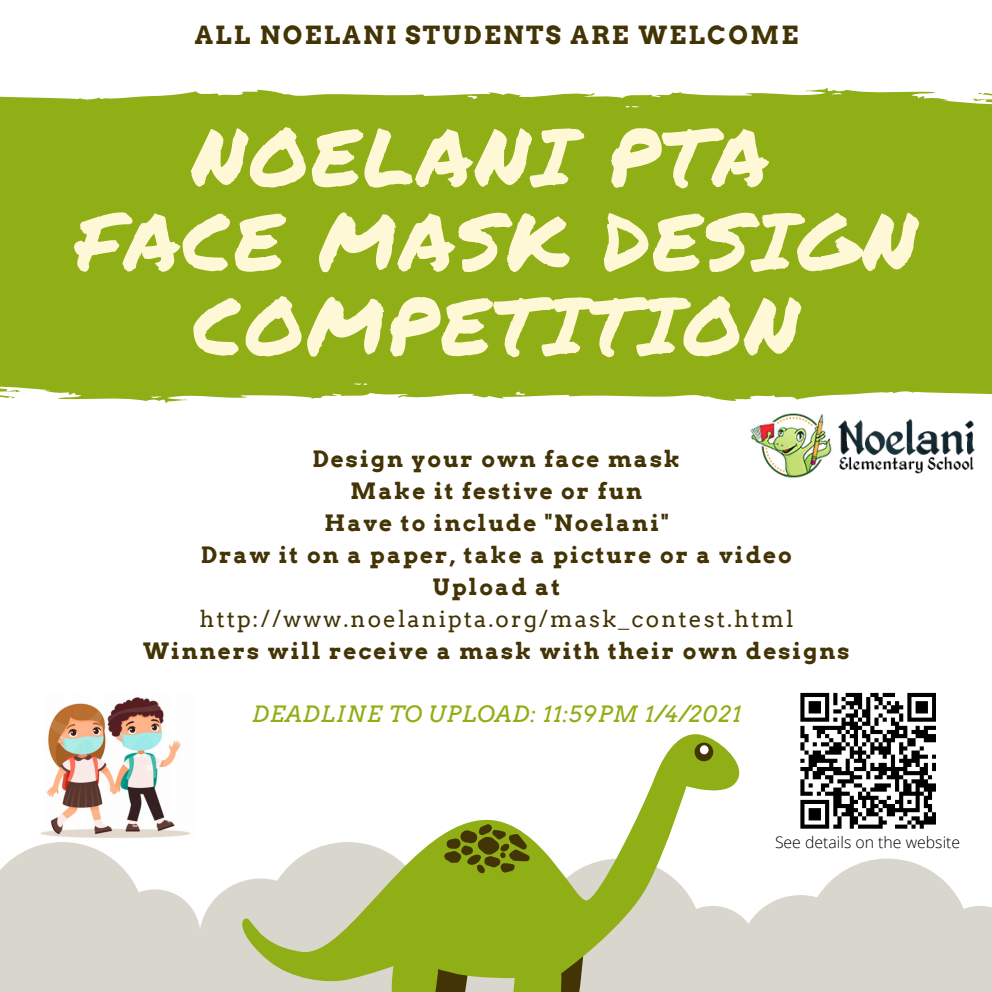
<style>
.page{position:relative;width:992px;height:992px;background:#fff}
.page>*{position:absolute;margin:0;border:0;box-sizing:border-box;transform-origin:0 0}
.t1{font:80px/84.5px "Permanent Marker";letter-spacing:.03em;color:#fff8d7;text-align:center}
.t2{font:700 25px "Arvo";letter-spacing:.09em;color:#433405}
.t3{font:700 22.5px "Arvo";letter-spacing:.09em;color:#433405}
.t4{font:22.5px/32px "Arvo";letter-spacing:.09em;color:#433405;text-align:center}
.t5{font:italic 22.5px "Arvo";letter-spacing:.03em;color:#90ae15}
.t6{font:300 15.75px "Open Sans";color:#000}
.s1{font-weight:700}
</style>
<div class="page">
<svg style="left:746px;top:858px;width:246px;height:134px"></svg>
<svg style="left:0;top:842px;width:229px;height:150px"></svg>
<img style="left:40px;top:697px;width:151px;height:141px">
<svg style="left:229px;top:734px;width:517px;height:258px"></svg>
<svg style="left:443px;top:823px;width:88px;height:51px;background:#79831e"></svg>
<svg style="left:693px;top:741px;width:21px;height:21px"></svg>
<div style="left:0;top:111px;width:992px;height:258px;background:#90ae15"></div>
<svg style="left:0;top:88px;width:992px;height:23px"></svg>
<svg style="left:0;top:369px;width:992px;height:34px"></svg>
<img style="left:750px;top:413px;width:225px;height:65px">
<svg style="left:800px;top:693px;width:135px;height:135px"></svg>
<p class="t2" style="left:195px;top:20px;width:605px">ALL NOELANI STUDENTS ARE WELCOME</p>
<p class="t1" style="left:192px;top:113px;width:579px">NOELANI PTA</p>
<p class="t1" style="left:76px;top:197px;width:843px">FACE MASK DESIGN<br>COMPETITION</p>
<p class="t3" style="left:313px;top:446px;width:369px">Design your own face mask</p>
<p class="t3" style="left:351px;top:478px;width:293px">Make it festive or fun</p>
<p class="t3" style="left:325px;top:509px;width:345px">Have to include "Noelani"</p>
<p class="t3" style="left:201px;top:541px;width:592px">Draw it on a paper, take a picture or a video</p>
<p class="t4" style="left:199px;top:571px;width:595px"><span class="s1">Upload at </span>http://www.noelanipta.org/mask_contest.html</p>
<p class="t3" style="left:143px;top:637px;width:708px">Winners will receive a mask with their own designs</p>
<p class="t5" style="left:252px;top:700px;width:491px">DEADLINE TO UPLOAD: 11:59PM 1/4/2021</p>
<p class="t6" style="left:775px;top:831px;width:187px">See details on the website</p>
</div>
